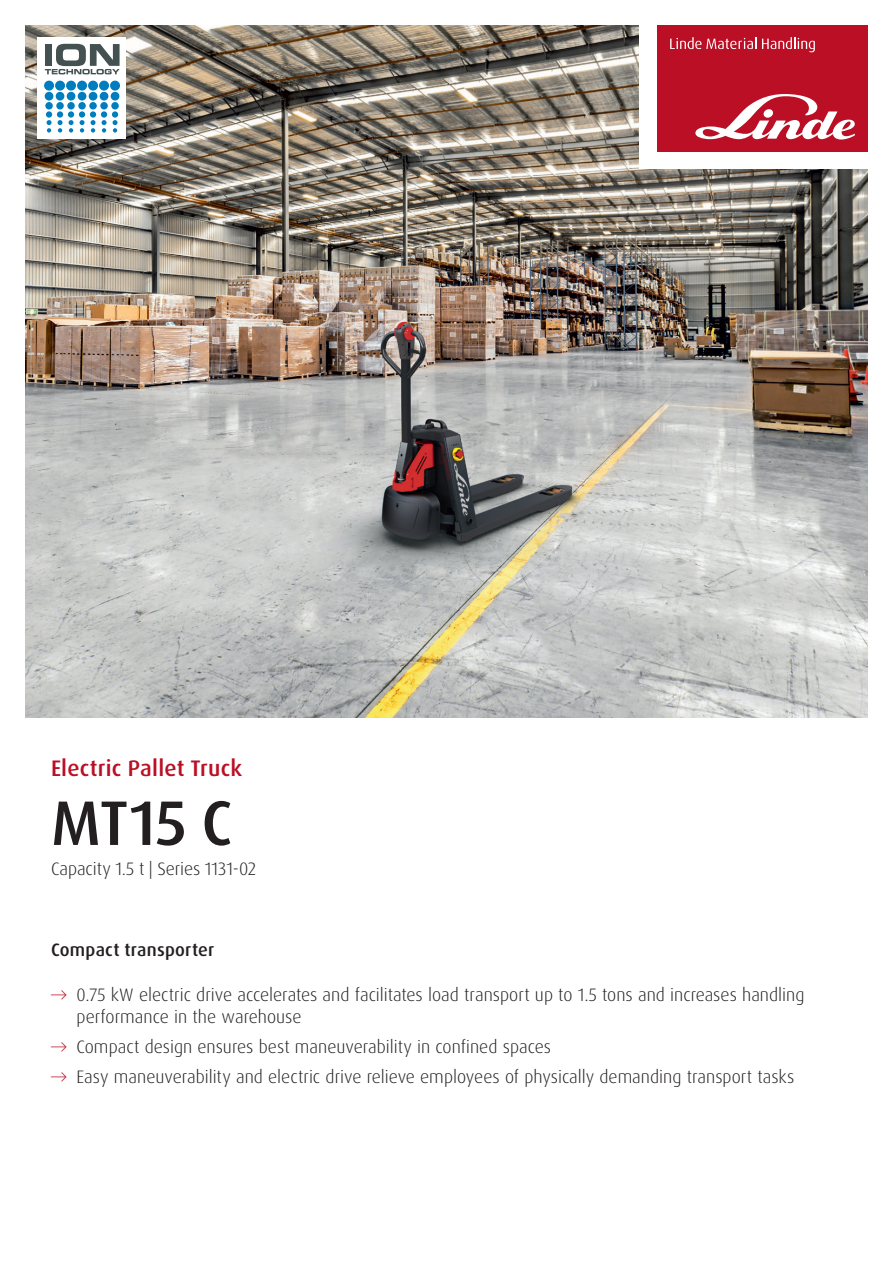
<style>
.page{position:relative;width:893px;height:1263px;background:#fff}
.page>*{position:absolute;margin:0;border:0;box-sizing:border-box;transform-origin:0 0}
.t1{font:500 63px "Dax Pro";color:#231f20}
.t2{font:500 22.5px "Dax Pro";letter-spacing:.01em;color:#ba0f25}
.t3{font:300 18px/21.6px "Dax Pro";color:#231f20}
.t4{font:500 18px "Dax Pro";letter-spacing:.015em;color:#231f20}
.s1{color:#ba0f25}
</style>
<div class="page">
<img style="left:26px;top:26px;width:841px;height:691px">
<div style="left:38px;top:37px;width:88px;height:102px;background:#fff"></div>
<div style="left:45px;top:92px;width:8px;height:9px;background:#007dbe;border-radius:50%"></div>
<div style="left:45px;top:102px;width:8px;height:8px;background:#007dbe;border-radius:50%"></div>
<div style="left:46px;top:111px;width:6px;height:7px;background:#007dbe;border-radius:50%"></div>
<svg style="left:47px;top:120px;width:5px;height:13px"></svg>
<div style="left:56px;top:92px;width:8px;height:9px;background:#007dbe;border-radius:50%"></div>
<div style="left:56px;top:102px;width:8px;height:8px;background:#007dbe;border-radius:50%"></div>
<div style="left:57px;top:111px;width:6px;height:7px;background:#007dbe;border-radius:50%"></div>
<svg style="left:58px;top:120px;width:5px;height:13px"></svg>
<div style="left:67px;top:92px;width:8px;height:9px;background:#007dbe;border-radius:50%"></div>
<div style="left:67px;top:102px;width:8px;height:8px;background:#007dbe;border-radius:50%"></div>
<div style="left:68px;top:111px;width:6px;height:7px;background:#007dbe;border-radius:50%"></div>
<svg style="left:69px;top:120px;width:5px;height:13px"></svg>
<div style="left:78px;top:92px;width:8px;height:9px;background:#007dbe;border-radius:50%"></div>
<div style="left:78px;top:102px;width:8px;height:8px;background:#007dbe;border-radius:50%"></div>
<div style="left:79px;top:111px;width:6px;height:7px;background:#007dbe;border-radius:50%"></div>
<svg style="left:80px;top:120px;width:5px;height:13px"></svg>
<div style="left:89px;top:92px;width:8px;height:9px;background:#007dbe;border-radius:50%"></div>
<div style="left:89px;top:102px;width:8px;height:8px;background:#007dbe;border-radius:50%"></div>
<div style="left:90px;top:111px;width:6px;height:7px;background:#007dbe;border-radius:50%"></div>
<svg style="left:91px;top:120px;width:5px;height:13px"></svg>
<div style="left:100px;top:92px;width:8px;height:9px;background:#007dbe;border-radius:50%"></div>
<div style="left:100px;top:102px;width:8px;height:8px;background:#007dbe;border-radius:50%"></div>
<div style="left:101px;top:111px;width:6px;height:7px;background:#007dbe;border-radius:50%"></div>
<svg style="left:102px;top:120px;width:5px;height:13px"></svg>
<div style="left:111px;top:92px;width:8px;height:9px;background:#007dbe;border-radius:50%"></div>
<div style="left:44px;top:81px;width:10px;height:10px;background:#007dbe;border-radius:50%"></div>
<div style="left:55px;top:81px;width:10px;height:10px;background:#007dbe;border-radius:50%"></div>
<div style="left:66px;top:81px;width:10px;height:10px;background:#007dbe;border-radius:50%"></div>
<div style="left:77px;top:81px;width:10px;height:10px;background:#007dbe;border-radius:50%"></div>
<div style="left:88px;top:81px;width:10px;height:10px;background:#007dbe;border-radius:50%"></div>
<div style="left:99px;top:81px;width:10px;height:10px;background:#007dbe;border-radius:50%"></div>
<div style="left:110px;top:81px;width:10px;height:10px;background:#007dbe;border-radius:50%"></div>
<div style="left:111px;top:102px;width:8px;height:8px;background:#007dbe;border-radius:50%"></div>
<div style="left:112px;top:111px;width:6px;height:7px;background:#007dbe;border-radius:50%"></div>
<svg style="left:113px;top:120px;width:5px;height:13px"></svg>
<svg style="left:45px;top:44px;width:75px;height:30px"></svg>
<div style="left:640px;top:0;width:253px;height:169px;background:#fff"></div>
<div style="left:657px;top:26px;width:210px;height:126px;background:#ba0f25"></div>
<svg style="left:695px;top:94px;width:160px;height:46px"></svg>
<svg style="left:670px;top:37px;width:86px;height:12px"></svg>
<svg style="left:762px;top:37px;width:53px;height:15px"></svg>
<p class="t2" style="left:51px;top:753px;width:193px">Electric Pallet Truck</p>
<h1 class="t1" style="left:51px;top:782px;width:183px">MT15 C</h1>
<p class="t3" style="left:51px;top:858px;width:207px">Capacity 1.5 t | Series 1131-02</p>
<p class="t4" style="left:51px;top:938px;width:165px">Compact transporter</p>
<p class="t3" style="left:77px;top:984px;width:729px;text-indent:-25px"><span class="s1">→</span> 0.75 kW electric drive accelerates and facilitates load transport up to 1.5 tons and increases handling performance in the warehouse</p>
<p class="t3" style="left:51px;top:1036px;width:502px"><span class="s1">→</span> Compact design ensures best maneuverability in confined spaces</p>
<p class="t3" style="left:51px;top:1066px;width:745px"><span class="s1">→</span> Easy maneuverability and electric drive relieve employees of physically demanding transport tasks</p>
</div>
